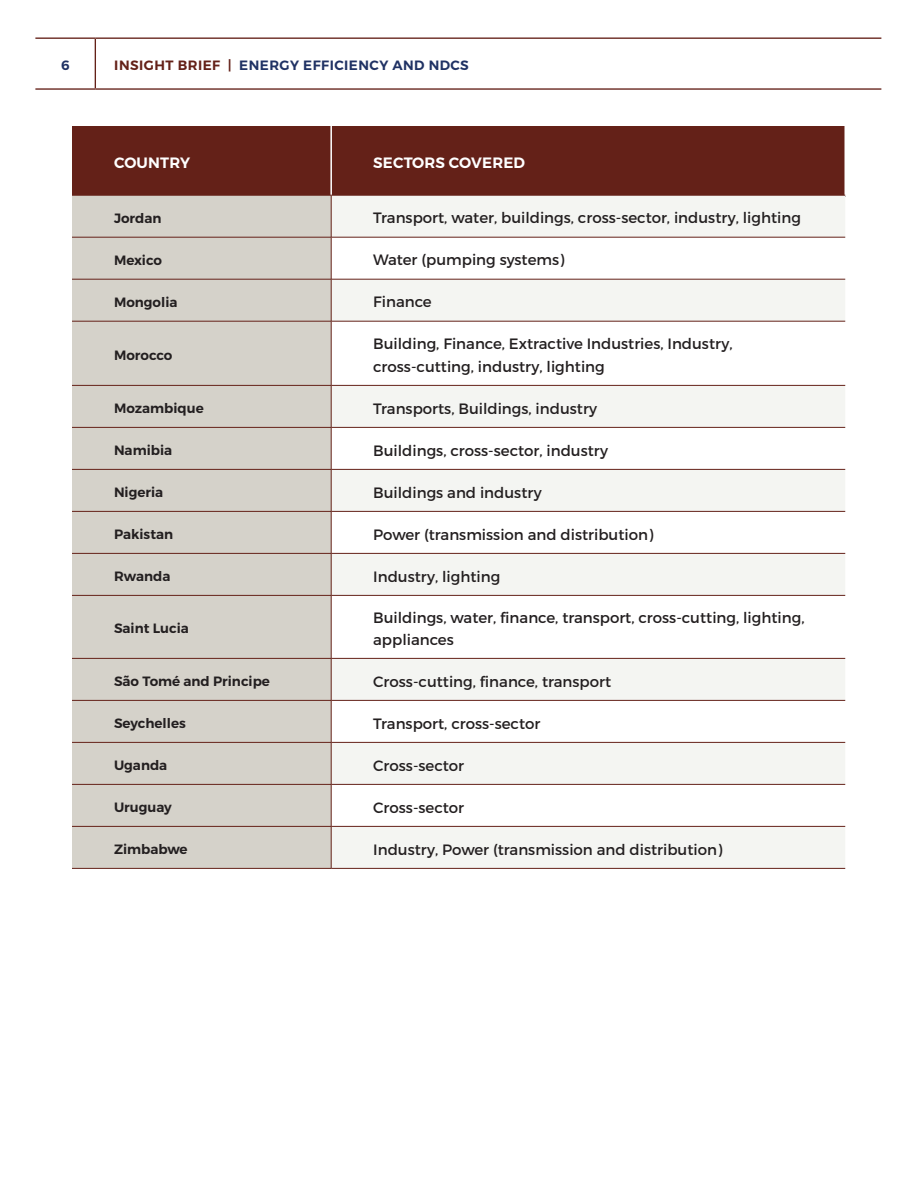
<style>
.page{position:relative;width:918px;height:1188px;background:#fff}
.page>*{position:absolute;margin:0;border:0;box-sizing:border-box;transform-origin:0 0}
.Section_head{font:15px/22.5px "Montserrat";color:#231f20}
.Section_head-2{font:600 15px "Montserrat";letter-spacing:.01em;color:#fff}
.Section_head-3{font:600 13.5px "Montserrat";color:#231f20}
.t1{font:600 13.5px "Montserrat";letter-spacing:.035em;color:#203264}
.s1{color:#642118}
</style>
<div class="page">
<hr style="left:35px;top:38px;width:60px;height:1px;background:#642118">
<hr style="left:95px;top:38px;width:786px;height:1px;background:#642118">
<hr style="left:95px;top:39px;width:1px;height:49px;background:#642118">
<hr style="left:35px;top:88px;width:60px;height:2px;background:#642118">
<hr style="left:95px;top:88px;width:786px;height:2px;background:#642118">
<div style="left:72px;top:126px;width:772px;height:69px;background:#642118"></div>
<hr style="left:330px;top:196px;width:516px;height:1px;background:#939598">
<hr style="left:330px;top:126px;width:2px;height:70px;background:#fff">
<div style="left:72px;top:196px;width:259px;height:672px;background:#d5d2ca"></div>
<div style="left:332px;top:196px;width:513px;height:672px;background:#f4f5f2"></div>
<svg style="left:332px;top:238px;width:513px;height:588px"></svg>
<hr style="left:72px;top:195px;width:259px;height:1px;background:#642118">
<hr style="left:72px;top:237px;width:259px;height:1px;background:#642118">
<hr style="left:72px;top:279px;width:259px;height:1px;background:#642118">
<hr style="left:72px;top:321px;width:259px;height:1px;background:#642118">
<hr style="left:72px;top:385px;width:259px;height:1px;background:#642118">
<hr style="left:72px;top:427px;width:259px;height:1px;background:#642118">
<hr style="left:72px;top:469px;width:259px;height:1px;background:#642118">
<hr style="left:72px;top:511px;width:259px;height:1px;background:#642118">
<hr style="left:72px;top:553px;width:259px;height:1px;background:#642118">
<hr style="left:72px;top:595px;width:259px;height:1px;background:#642118">
<hr style="left:72px;top:658px;width:259px;height:1px;background:#642118">
<hr style="left:72px;top:700px;width:259px;height:1px;background:#642118">
<hr style="left:72px;top:742px;width:259px;height:1px;background:#642118">
<hr style="left:72px;top:784px;width:259px;height:1px;background:#642118">
<hr style="left:72px;top:826px;width:259px;height:1px;background:#642118">
<hr style="left:72px;top:868px;width:259px;height:1px;background:#642118">
<hr style="left:331px;top:195px;width:514px;height:1px;background:#642118">
<hr style="left:331px;top:195px;width:1px;height:42px;background:#642118">
<hr style="left:331px;top:237px;width:514px;height:1px;background:#642118">
<hr style="left:331px;top:237px;width:1px;height:42px;background:#642118">
<hr style="left:331px;top:279px;width:514px;height:1px;background:#642118">
<hr style="left:331px;top:279px;width:1px;height:42px;background:#642118">
<hr style="left:331px;top:321px;width:514px;height:1px;background:#642118">
<hr style="left:331px;top:321px;width:1px;height:64px;background:#642118">
<hr style="left:331px;top:385px;width:514px;height:1px;background:#642118">
<hr style="left:331px;top:386px;width:1px;height:41px;background:#642118">
<hr style="left:331px;top:427px;width:514px;height:1px;background:#642118">
<hr style="left:331px;top:428px;width:1px;height:41px;background:#642118">
<hr style="left:331px;top:469px;width:514px;height:1px;background:#642118">
<hr style="left:331px;top:470px;width:1px;height:41px;background:#642118">
<hr style="left:331px;top:511px;width:514px;height:1px;background:#642118">
<hr style="left:331px;top:512px;width:1px;height:41px;background:#642118">
<hr style="left:331px;top:553px;width:514px;height:1px;background:#642118">
<hr style="left:331px;top:554px;width:1px;height:41px;background:#642118">
<hr style="left:331px;top:595px;width:514px;height:1px;background:#642118">
<hr style="left:331px;top:596px;width:1px;height:62px;background:#642118">
<hr style="left:331px;top:658px;width:514px;height:1px;background:#642118">
<hr style="left:331px;top:659px;width:1px;height:41px;background:#642118">
<hr style="left:331px;top:700px;width:514px;height:1px;background:#642118">
<hr style="left:331px;top:701px;width:1px;height:41px;background:#642118">
<hr style="left:331px;top:742px;width:514px;height:1px;background:#642118">
<hr style="left:331px;top:743px;width:1px;height:41px;background:#642118">
<hr style="left:331px;top:784px;width:514px;height:1px;background:#642118">
<hr style="left:331px;top:785px;width:1px;height:41px;background:#642118">
<hr style="left:331px;top:826px;width:514px;height:1px;background:#642118">
<hr style="left:331px;top:827px;width:1px;height:41px;background:#642118">
<hr style="left:331px;top:868px;width:514px;height:1px;background:#642118">
<p class="t1" style="left:61px;top:57px;width:10px">6</p>
<p class="t1" style="left:114px;top:57px;width:356px"><span class="s1">INSIGHT BRIEF |</span> ENERGY EFFICIENCY AND NDCS</p>
<p class="Section_head-2" style="left:114px;top:154px;width:78px">COUNTRY</p>
<p class="Section_head-2" style="left:373px;top:154px;width:153px">SECTORS COVERED</p>
<p class="Section_head-3" style="left:114px;top:210px;width:49px">Jordan</p>
<p class="Section_head" style="left:373px;top:207px;width:429px">Transport, water, buildings, cross-sector, industry, lighting</p>
<p class="Section_head-3" style="left:114px;top:252px;width:49px">Mexico</p>
<p class="Section_head" style="left:373px;top:249px;width:193px">Water (pumping systems)</p>
<p class="Section_head-3" style="left:114px;top:294px;width:65px">Mongolia</p>
<p class="Section_head" style="left:373px;top:291px;width:60px">Finance</p>
<p class="Section_head-3" style="left:114px;top:347px;width:60px">Morocco</p>
<p class="Section_head" style="left:373px;top:333px;width:361px">Building, Finance, Extractive Industries, Industry, cross-cutting, industry, lighting</p>
<p class="Section_head-3" style="left:114px;top:400px;width:91px">Mozambique</p>
<p class="Section_head" style="left:373px;top:397px;width:226px">Transports, Buildings, industry</p>
<p class="Section_head-3" style="left:114px;top:442px;width:60px">Namibia</p>
<p class="Section_head" style="left:373px;top:439px;width:236px">Buildings, cross-sector, industry</p>
<p class="Section_head-3" style="left:114px;top:484px;width:51px">Nigeria</p>
<p class="Section_head" style="left:373px;top:481px;width:170px">Buildings and industry</p>
<p class="Section_head-3" style="left:114px;top:526px;width:61px">Pakistan</p>
<p class="Section_head" style="left:373px;top:523px;width:282px">Power (transmission and distribution)</p>
<p class="Section_head-3" style="left:114px;top:568px;width:58px">Rwanda</p>
<p class="Section_head" style="left:373px;top:565px;width:129px">Industry, lighting</p>
<p class="Section_head-3" style="left:114px;top:620px;width:76px">Saint Lucia</p>
<p class="Section_head" style="left:373px;top:606px;width:433px">Buildings, water, finance, transport, cross-cutting, lighting, appliances</p>
<p class="Section_head-3" style="left:114px;top:673px;width:158px">São Tomé and Principe</p>
<p class="Section_head" style="left:373px;top:670px;width:239px">Cross-cutting, finance, transport</p>
<p class="Section_head-3" style="left:114px;top:715px;width:73px">Seychelles</p>
<p class="Section_head" style="left:373px;top:712px;width:169px">Transport, cross-sector</p>
<p class="Section_head-3" style="left:114px;top:757px;width:55px">Uganda</p>
<p class="Section_head" style="left:373px;top:754px;width:92px">Cross-sector</p>
<p class="Section_head-3" style="left:114px;top:799px;width:59px">Uruguay</p>
<p class="Section_head" style="left:373px;top:796px;width:92px">Cross-sector</p>
<p class="Section_head-3" style="left:114px;top:841px;width:75px">Zimbabwe</p>
<p class="Section_head" style="left:373px;top:838px;width:351px">Industry, Power (transmission and distribution)</p>
</div>
